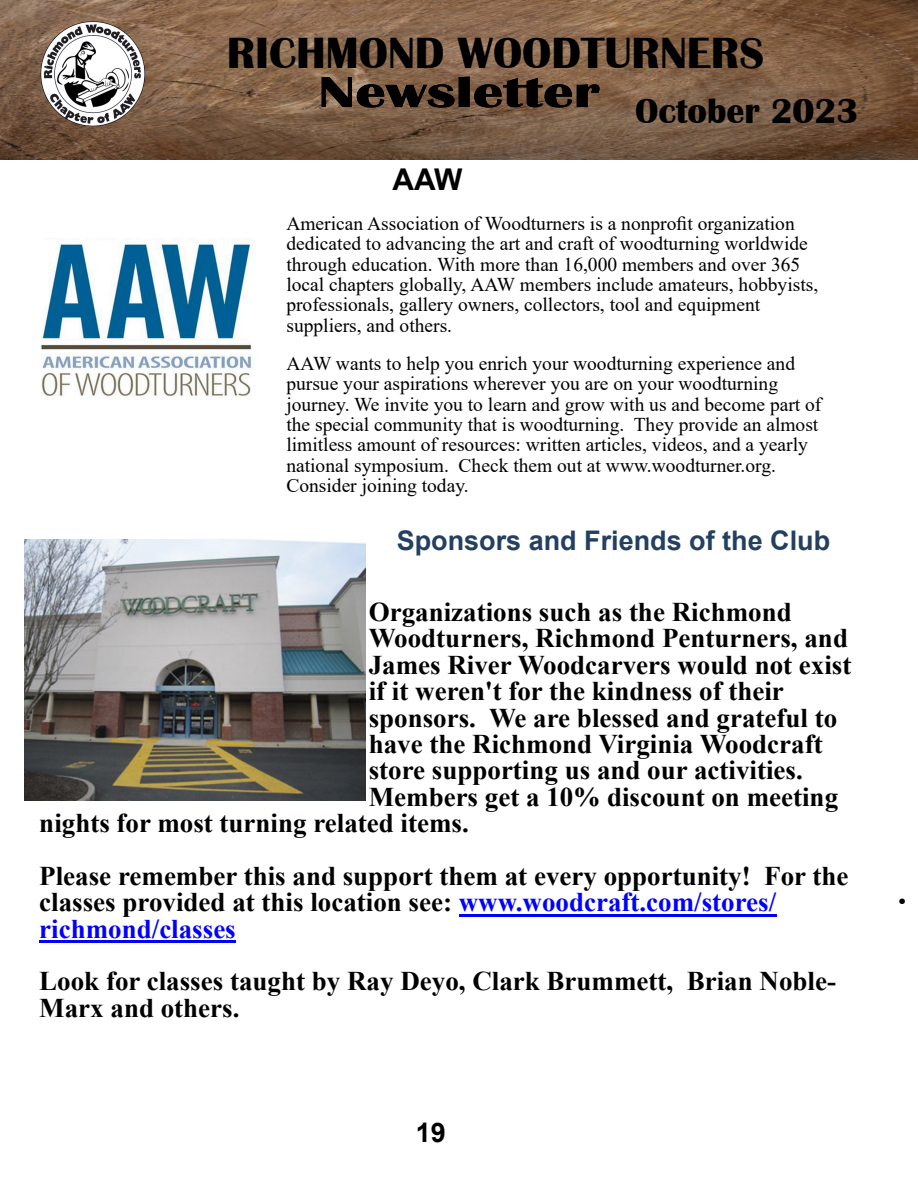
<style>
.page{position:relative;width:918px;height:1188px;background:#fff}
.page>*{position:absolute;margin:0;border:0;box-sizing:border-box;transform-origin:0 0}
.t1{font:700 45px "Britannic";color:#000}
.t2{font:700 36px "Britannic";color:#000}
.t3{font:700 30px "Arial";color:#000}
.t4{font:700 27px/26.4px "Times New Roman";color:#000}
.t5{font:700 27px "Arial";color:#244061}
.t6{font:700 27px "Arial";color:#000}
.t7{font:19.5px/20.4px "Times New Roman";color:#000}
.t8{font:700 19.5px "Arial";color:#000}
.s1{color:#00f}
</style>
<div class="page">
<img style="left:0;top:0;width:918px;height:159px">
<img style="left:38px;top:20px;width:109px;height:108px">
<hr style="left:459px;top:914px;width:317px;height:3px;background:#00f">
<hr style="left:39px;top:941px;width:197px;height:2px;background:#00f">
<img style="left:25px;top:540px;width:340px;height:261px">
<img style="left:41px;top:239px;width:212px;height:158px">
<h1 class="t1" style="left:227px;top:37px;width:539px">RICHMOND WOODTURNERS</h1>
<h2 class="t2" style="left:318px;top:98px;width:542px"><sup>Newsletter</sup> October 2023</h2>
<h3 class="t3" style="left:392px;top:168px;width:71px">AAW</h3>
<p class="t7" style="left:286px;top:215px;width:533px">American Association of Woodturners is a nonprofit organization dedicated to advancing the art and craft of woodturning worldwide through education. With more than 16,000 members and over 365 local chapters globally, AAW members include amateurs, hobbyists, professionals, gallery owners, collectors, tool and equipment suppliers, and others.</p>
<p class="t7" style="left:286px;top:355px;width:537px">AAW wants to help you enrich your woodturning experience and pursue your aspirations wherever you are on your woodturning journey. We invite you to learn and grow with us and become part of the special community that is woodturning. They provide an almost limitless amount of resources: written articles, videos, and a yearly national symposium. Check them out at www.woodturner.org.<br>Consider joining today.</p>
<h3 class="t5" style="left:397px;top:531px;width:435px">Sponsors and Friends of the Club</h3>
<h3 class="t4" style="left:369px;top:602px;width:425px">Organizations such as the Richmond</h3>
<h3 class="t4" style="left:369px;top:628px;width:481px">Woodturners, Richmond Penturners, and</h3>
<h3 class="t4" style="left:369px;top:654px;width:484px">James River Woodcarvers would not exist</h3>
<h3 class="t4" style="left:369px;top:681px;width:417px">if it weren't for the kindness of their</h3>
<h3 class="t4" style="left:369px;top:707px;width:470px">sponsors. We are blessed and grateful to</h3>
<h3 class="t4" style="left:369px;top:734px;width:456px">have the Richmond Virginia Woodcraft</h3>
<h3 class="t4" style="left:369px;top:760px;width:436px">store supporting us and our activities.</h3>
<h3 class="t4" style="left:369px;top:786px;width:471px">Members get a 10% discount on meeting</h3>
<h3 class="t4" style="left:39px;top:813px;width:431px">nights for most turning related items.</h3>
<h3 class="t4" style="left:39px;top:865px;width:811px">Please remember this and support them at every opportunity! For the classes provided at this location see: <span class="s1">www.woodcraft.com/stores/ richmond/classes</span></h3>
<h3 class="t4" style="left:39px;top:971px;width:798px">Look for classes taught by Ray Deyo, Clark Brummett, Brian Noble-<br>Marx and others.</h3>
<h3 class="t6" style="left:416px;top:1123px;width:32px">19</h3>
<p class="t8" style="left:899px;top:894px;width:8px">•</p>
</div>
